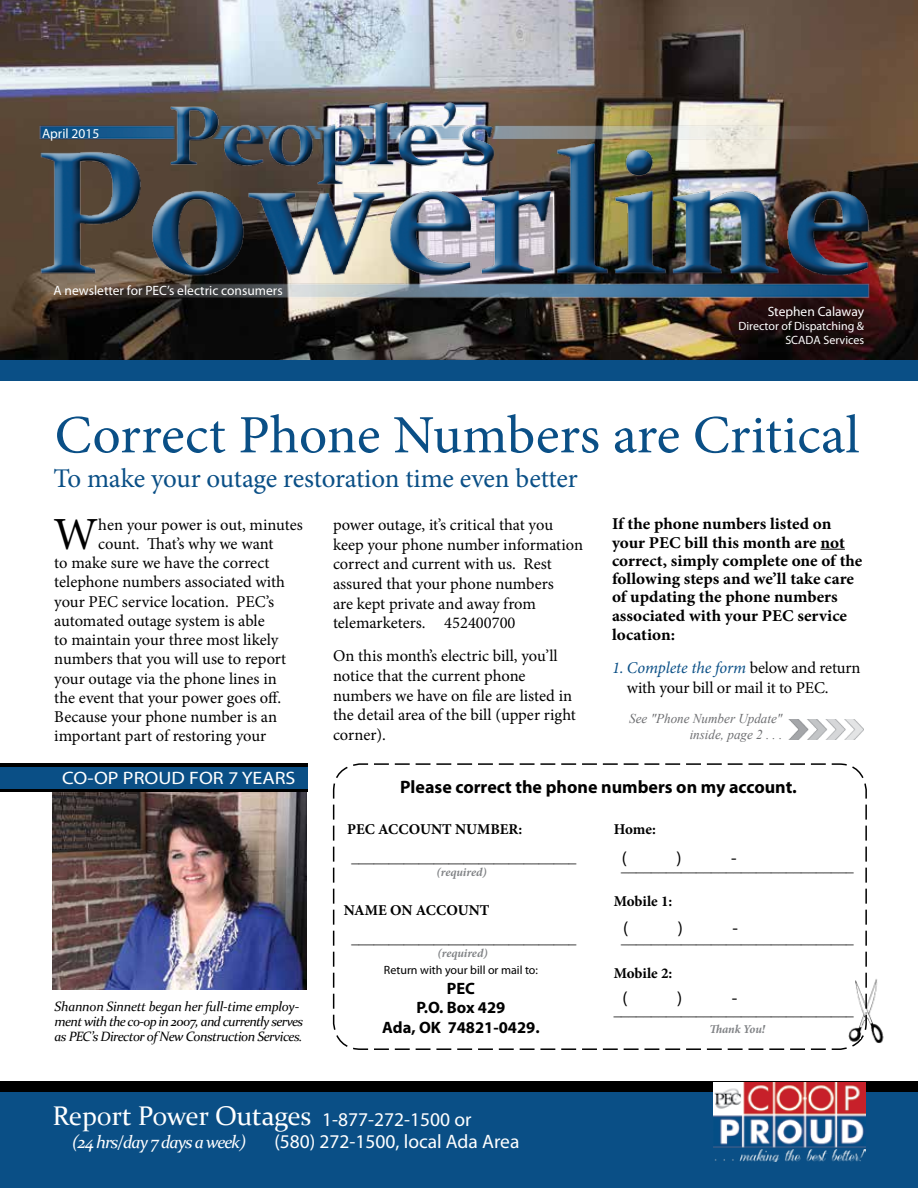
<style>
.page{position:relative;width:918px;height:1188px;background:#fff}
.page>*{position:absolute;margin:0;border:0;box-sizing:border-box;transform-origin:0 0}
.t1{font:54px "Minion Pro";color:#0a4f86}
.t2{font:46.05px "Minion Pro";color:#000}
.t3{font:27px "Minion Pro";letter-spacing:-.01em;color:#0a4f86}
.t4{font:27px "Constantia";color:#fff}
.t5{font:19.5px/22.5px "Myriad Pro";color:#fff;text-align:center}
.t6{font:700 18px "Myriad Pro";color:#000}
.t7{font:italic 18px "Constantia";letter-spacing:-.06em;color:#fff}
.t8{font:18px "Myriad Pro";color:#fff;scale:1.12 1}
.t9{font:18px "Myriad Pro";color:#000}
.t10{font:16.5px/19.6px "Minion Pro";letter-spacing:-.005em;color:#000}
.t11{font:700 16.5px/18.5px "Minion Pro";color:#000;scale:1.04 1}
.t12{font:700 16.5px/19.5px "Myriad Pro";color:#000;text-align:center}
.t13{font:15px "Times New Roman";color:#000}
.t14{font:700 15px "Minion Pro";color:#000}
.t15{font:italic 13.5px/15px "Constantia";letter-spacing:-.04em;color:#000}
.t16{font:13.5px "Myriad Pro";color:#fff}
.t17{font:italic 13.5px/16.2px "Times New Roman";color:#6d6e71;text-align:right}
.t18{font:12px/14.4px "Myriad Pro";color:#fff;text-align:right}
.t19{font:italic 700 12px "Minion Pro";letter-spacing:-.005em;color:#808285}
.t20{font:12px "Myriad Pro";color:#000}
.s1{font-style:italic;color:#0a4f86}
</style>
<div class="page">
<img style="left:0;top:0;width:918px;height:360px">
<div style="left:0;top:1081px;width:918px;height:107px;background:#0a4f86"></div>
<div style="left:0;top:1081px;width:918px;height:11px;background:#000"></div>
<img style="left:9px;top:81px;width:893px;height:222px">
<img style="left:713px;top:1082px;width:153px;height:80px">
<svg style="left:821px;top:549px;width:24px;height:1px"></svg>
<img style="left:52px;top:792px;width:254px;height:197px">
<div style="left:0;top:763px;width:307px;height:29px;background:#000"></div>
<div style="left:0;top:767px;width:307px;height:22px;background:#0a4f86"></div>
<img style="left:789px;top:719px;width:74px;height:21px">
<div style="left:0;top:360px;width:918px;height:21px;background:#0a4f86"></div>
<svg style="left:332px;top:763px;width:535px;height:287px"></svg>
<div style="left:613px;top:1024px;width:248px;height:15px;background:#fff"></div>
<img style="left:847px;top:975px;width:37px;height:69px">
<p class="t16" style="left:42px;top:125px;width:59px">April 2015</p>
<p class="t16" style="left:54px;top:282px;width:231px">A newsletter for PEC’s electric consumers</p>
<p class="t16" style="left:768px;top:303px;width:98px">Stephen Calaway</p>
<p class="t18" style="left:738px;top:319px;width:127px">Director of Dispatching &amp;<br>SCADA Services</p>
<h1 class="t1" style="left:55px;top:399px;width:807px">Correct Phone Numbers are Critical</h1>
<h3 class="t3" style="left:54px;top:460px;width:526px">To make your outage restoration time even better</h3>
<h2 class="t2" style="left:54px;top:504px;width:46px">W</h2>
<p class="t10" style="left:98px;top:515px;width:206px">hen your power is out, minutes</p>
<p class="t11" style="left:612px;top:515px;width:242px">If the phone numbers listed on your PEC bill this month are not correct, simply complete one of the following steps and we’ll take care of updating the phone numbers associated with your PEC service location:</p>
<p class="t10" style="left:627px;top:658px;width:235px;text-indent:-15px"><span class="s1">1. Complete the form</span> below and return with your bill or mail it to PEC.</p>
<p class="t10" style="left:333px;top:515px;width:252px">power outage, it’s critical that you keep your phone number information correct and current with us. Rest assured that your phone numbers<br>are kept private and away from telemarketers. 452400700</p>
<p class="t10" style="left:333px;top:646px;width:244px">On this month’s electric bill, you’ll notice that the current phone numbers we have on file are listed in the detail area of the bill (upper right corner).</p>
<p class="t10" style="left:98px;top:534px;width:177px">count. That’s why we want</p>
<p class="t10" style="left:54px;top:553px;width:217px">to make sure we have the correct</p>
<p class="t10" style="left:54px;top:572px;width:232px">telephone numbers associated with</p>
<p class="t10" style="left:54px;top:592px;width:221px">your PEC service location. PEC’s</p>
<p class="t10" style="left:54px;top:611px;width:212px">automated outage system is able</p>
<p class="t10" style="left:54px;top:630px;width:226px">to maintain your three most likely</p>
<p class="t10" style="left:54px;top:649px;width:234px">numbers that you will use to report</p>
<p class="t10" style="left:54px;top:668px;width:224px">your outage via the phone lines in</p>
<p class="t10" style="left:54px;top:688px;width:228px">the event that your power goes off.</p>
<p class="t10" style="left:54px;top:707px;width:224px">Because your phone number is an</p>
<p class="t10" style="left:54px;top:726px;width:213px">important part of restoring your</p>
<p class="t17" style="left:629px;top:710px;width:155px">See "Phone Number Update" inside, page 2 . . .</p>
<p class="t6" style="left:400px;top:775px;width:398px">Please correct the phone numbers on my account.</p>
<p class="t14" style="left:347px;top:819px;width:177px">PEC ACCOUNT NUMBER:</p>
<p class="t13" style="left:351px;top:846px;width:226px">______________________________</p>
<p class="t8" style="left:62px;top:767px;width:210px">CO-OP PROUD FOR 7 YEARS</p>
<p class="t14" style="left:614px;top:819px;width:44px">Home:</p>
<p class="t13" style="left:621px;top:855px;width:234px">_______________________________</p>
<p class="t14" style="left:614px;top:891px;width:60px">Mobile 1:</p>
<p class="t13" style="left:621px;top:927px;width:234px">_______________________________</p>
<p class="t14" style="left:614px;top:963px;width:60px">Mobile 2:</p>
<p class="t13" style="left:614px;top:999px;width:241px">________________________________</p>
<p class="t9" style="left:622px;top:847px;width:7px">(</p>
<p class="t9" style="left:677px;top:847px;width:7px">)</p>
<p class="t9" style="left:731px;top:847px;width:7px">-</p>
<p class="t19" style="left:437px;top:863px;width:52px">(required)</p>
<p class="t14" style="left:344px;top:900px;width:147px">NAME ON ACCOUNT</p>
<p class="t13" style="left:351px;top:927px;width:226px">______________________________</p>
<p class="t20" style="left:384px;top:963px;width:156px">Return with your bill or mail to:</p>
<p class="t12" style="left:382px;top:978px;width:159px">PEC<br>P.O. Box 429<br>Ada, OK 74821-0429.</p>
<p class="t9" style="left:623px;top:917px;width:7px">(</p>
<p class="t9" style="left:678px;top:917px;width:7px">)</p>
<p class="t9" style="left:733px;top:917px;width:7px">-</p>
<p class="t19" style="left:437px;top:945px;width:52px">(required)</p>
<p class="t9" style="left:622px;top:987px;width:7px">(</p>
<p class="t9" style="left:677px;top:987px;width:7px">)</p>
<p class="t9" style="left:732px;top:987px;width:7px">-</p>
<p class="t15" style="left:55px;top:998px;width:250px">Shannon Sinnett began her full-time employ&shy;ment with the co-op in 2007, and currently serves as PEC’s Director of New Construction Services.</p>
<p class="t19" style="left:709px;top:1021px;width:57px">Thank You!</p>
<h3 class="t4" style="left:53px;top:1098px;width:260px">Report Power Outages</h3>
<p class="t5" style="left:274px;top:1108px;width:247px">1-877-272-1500 or<br>(580) 272-1500, local Ada Area</p>
<p class="t7" style="left:72px;top:1130px;width:175px">(24 hrs/day 7 days a week)</p>
</div>
